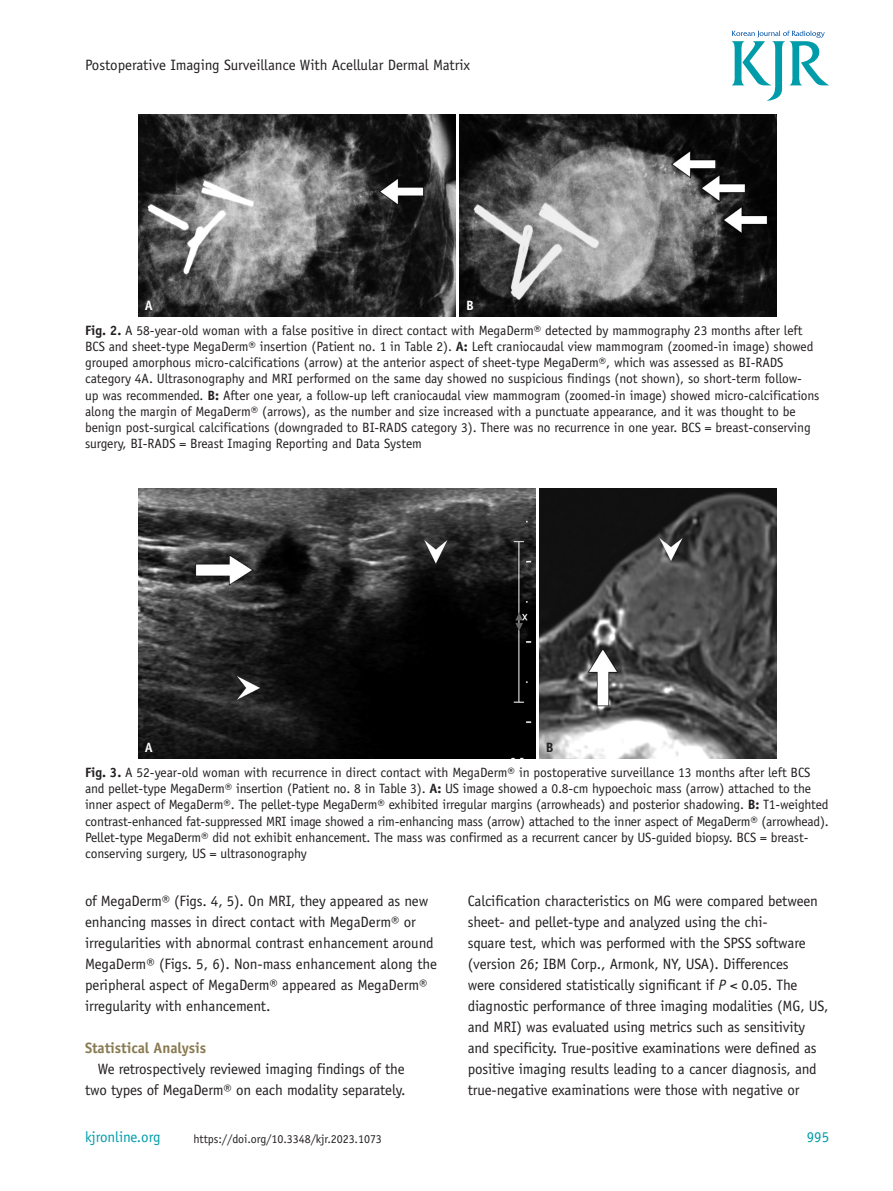
<style>
.page{position:relative;width:893px;height:1191px;background:#fff}
.page>*{position:absolute;margin:0;border:0;box-sizing:border-box;transform-origin:0 0}
.본문{font:15px/21px "Officina Sans Std";letter-spacing:-.01em;color:#231f20}
._1_제목{font:700 15px "Officina Sans Std";letter-spacing:-.005em;color:#887a51}
.t1{font:15px "Officina Sans Std";letter-spacing:-.005em;color:#009caa}
.그림제목{font:13.5px/16.2px "Officina Sans Std";letter-spacing:-.005em;color:#231f20}
.t2{font:700 13.5px "Officina Sans Std";color:#fff}
.t3{font:700 13.5px "Officina Sans Std";color:#231f20}
.t4{font:12px "Officina Sans Std";letter-spacing:-.005em;color:#231f20}
.s1{font-weight:700}
.s2{font-style:italic}
</style>
<div class="page">
<svg style="left:732px;top:31px;width:97px;height:70px"></svg>
<img style="left:138px;top:115px;width:317px;height:201px">
<img style="left:459px;top:115px;width:317px;height:201px">
<img style="left:138px;top:488px;width:397px;height:270px">
<img style="left:539px;top:488px;width:237px;height:270px">
<p class="본문" style="left:85px;top:54px;width:387px">Postoperative Imaging Surveillance With Acellular Dermal Matrix</p>
<p class="t2" style="left:145px;top:297px;width:10px">A</p>
<p class="t2" style="left:466px;top:297px;width:9px">B</p>
<p class="그림제목" style="left:85px;top:322px;width:736px"><span class="s1">Fig. 2.</span> A 58-year-old woman with a false positive in direct contact with MegaDerm® detected by mammography 23 months after left BCS and sheet-type MegaDerm® insertion (Patient no. 1 in Table 2). <span class="s1">A:</span> Left craniocaudal view mammogram (zoomed-in image) showed grouped amorphous micro-calcifications (arrow) at the anterior aspect of sheet-type MegaDerm®, which was assessed as BI-RADS category 4A. Ultrasonography and MRI performed on the same day showed no suspicious findings (not shown), so short-term follow-<br>up was recommended. <span class="s1">B:</span> After one year, a follow-up left craniocaudal view mammogram (zoomed-in image) showed micro-calcifications along the margin of MegaDerm® (arrows), as the number and size increased with a punctuate appearance, and it was thought to be benign post-surgical calcifications (downgraded to BI-RADS category 3). There was no recurrence in one year. BCS = breast-conserving surgery, BI-RADS = Breast Imaging Reporting and Data System</p>
<p class="t2" style="left:145px;top:739px;width:10px">A</p>
<p class="t3" style="left:546px;top:739px;width:9px">B</p>
<p class="그림제목" style="left:85px;top:764px;width:745px"><span class="s1">Fig. 3.</span> A 52-year-old woman with recurrence in direct contact with MegaDerm® in postoperative surveillance 13 months after left BCS and pellet-type MegaDerm® insertion (Patient no. 8 in Table 3). <span class="s1">A:</span> US image showed a 0.8-cm hypoechoic mass (arrow) attached to the inner aspect of MegaDerm®. The pellet-type MegaDerm® exhibited irregular margins (arrowheads) and posterior shadowing. <span class="s1">B:</span> T1-weighted contrast-enhanced fat-suppressed MRI image showed a rim-enhancing mass (arrow) attached to the inner aspect of MegaDerm® (arrowhead).<br>Pellet-type MegaDerm® did not exhibit enhancement. The mass was confirmed as a recurrent cancer by US-guided biopsy. BCS = breast&shy;conserving surgery, US = ultrasonography</p>
<p class="본문" style="left:85px;top:890px;width:353px">of MegaDerm® (Figs. 4, 5). On MRI, they appeared as new enhancing masses in direct contact with MegaDerm® or irregularities with abnormal contrast enhancement around MegaDerm® (Figs. 5, 6). Non-mass enhancement along the peripheral aspect of MegaDerm® appeared as MegaDerm® irregularity with enhancement.</p>
<p class="_1_제목" style="left:85px;top:1038px;width:123px">Statistical Analysis</p>
<p class="본문" style="left:85px;top:1058px;width:322px;text-align:right">We retrospectively reviewed imaging findings of the two types of MegaDerm® on each modality separately.</p>
<p class="t1" style="left:85px;top:1128px;width:77px">kjronline.org</p>
<p class="t4" style="left:194px;top:1132px;width:190px">https://doi.org/10.3348/kjr.2023.1073</p>
<p class="본문" style="left:468px;top:890px;width:362px">Calcification characteristics on MG were compared between sheet- and pellet-type and analyzed using the chi-<br>square test, which was performed with the SPSS software (version 26; IBM Corp., Armonk, NY, USA). Differences<br>were considered statistically significant if <span class="s2">P</span> &lt; 0.05. The diagnostic performance of three imaging modalities (MG, US, and MRI) was evaluated using metrics such as sensitivity and specificity. True-positive examinations were defined as positive imaging results leading to a cancer diagnosis, and true-negative examinations were those with negative or</p>
<p class="t1" style="left:807px;top:1128px;width:24px">995</p>
</div>
